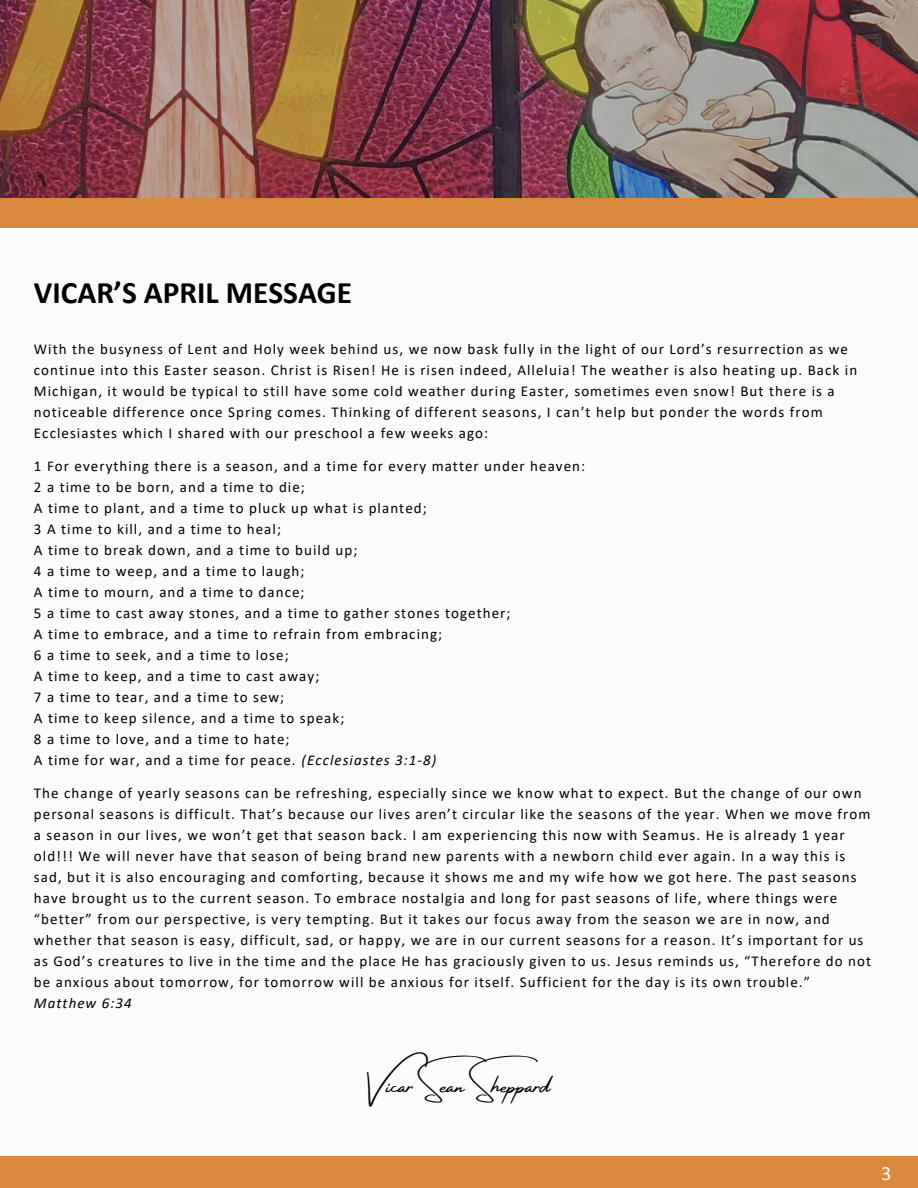
<style>
.page{position:relative;width:918px;height:1188px;background:#fbfbfb}
.page>*{position:absolute;margin:0;border:0;box-sizing:border-box;transform-origin:0 0}
.t1{font:700 31.35px "Calibri";color:#000}
.t2{font:25.05px "Amsterdam Four";color:#000}
.t3{font:21.9px "Canva Sans";color:#fff9f3}
.t4{font:20.4px "Calibri";color:#fff9f3}
.t5{font:15px/21px "Calibri";letter-spacing:.07em;color:#000}
.s1{font-style:italic}
</style>
<div class="page">
<div style="left:0;top:0;width:918px;height:227px;background:#db883f"></div>
<img style="left:0;top:0;width:918px;height:197px">
<div style="left:0;top:1156px;width:918px;height:32px;background:#db883f"></div>
<h1 class="t1" style="left:34px;top:279px;width:320px">VICAR’S APRIL MESSAGE</h1>
<p class="t5" style="left:34px;top:340px;width:825px">With the busyness of Lent and Holy week behind us, we now bask fully in the light of our Lord’s resurrection as we continue into this Easter season. Christ is Risen! He is risen indeed, Alleluia! The weather is also heating up. Back in Michigan, it would be typical to still have some cold weather during Easter, sometimes even snow! But there is a noticeable difference once Spring comes. Thinking of different seasons, I can’t help but ponder the words from Ecclesiastes which I shared with our preschool a few weeks ago:</p>
<p class="t5" style="left:34px;top:457px;width:553px">1 For everything there is a season, and a time for every matter under heaven:</p>
<p class="t5" style="left:34px;top:478px;width:273px">2 a time to be born, and a time to die;</p>
<p class="t5" style="left:34px;top:499px;width:394px">A time to plant, and a time to pluck up what is planted;</p>
<p class="t5" style="left:34px;top:520px;width:249px">3 A time to kill, and a time to heal;</p>
<p class="t5" style="left:34px;top:541px;width:325px">A time to break down, and a time to build up;</p>
<p class="t5" style="left:34px;top:562px;width:272px">4 a time to weep, and a time to laugh;</p>
<p class="t5" style="left:34px;top:583px;width:272px">A time to mourn, and a time to dance;</p>
<p class="t5" style="left:34px;top:604px;width:478px">5 a time to cast away stones, and a time to gather stones together;</p>
<p class="t5" style="left:34px;top:625px;width:410px">A time to embrace, and a time to refrain from embracing;</p>
<p class="t5" style="left:34px;top:646px;width:256px">6 a time to seek, and a time to lose;</p>
<p class="t5" style="left:34px;top:667px;width:287px">A time to keep, and a time to cast away;</p>
<p class="t5" style="left:34px;top:688px;width:252px">7 a time to tear, and a time to sew;</p>
<p class="t5" style="left:34px;top:709px;width:312px">A time to keep silence, and a time to speak;</p>
<h2 class="t5" style="left:34px;top:730px;width:257px">8 a time to love, and a time to hate;</h2>
<p class="t5" style="left:34px;top:751px;width:404px">A time for war, and a time for peace. <span class="s1">(Ecclesiastes 3:1-8)</span></p>
<p class="t5" style="left:34px;top:784px;width:839px">The change of yearly seasons can be refreshing, especially since we know what to expect. But the change of our own personal seasons is difficult. That’s because our lives aren’t circular like the seasons of the year. When we move from a season in our lives, we won’t get that season back. I am experiencing this now with Seamus. He is already 1 year old!!! We will never have that season of being brand new parents with a newborn child ever again. In a way this is sad, but it is also encouraging and comforting, because it shows me and my wife how we got here. The past seasons have brought us to the current season. To embrace nostalgia and long for past seasons of life, where things were “better” from our perspective, is very tempting. But it takes our focus away from the season we are in now, and whether that season is easy, difficult, sad, or happy, we are in our current seasons for a reason. It’s important for us as God’s creatures to live in the time and the place He has graciously given to us. Jesus reminds us, “Therefore do not be anxious about tomorrow, for tomorrow will be anxious for itself. Sufficient for the day is its own trouble.” <span class="s1">Matthew 6:34</span></p>
<p class="t2" style="left:367px;top:1072px;width:185px">Vicar Sean Sheppard</p>
<p class="t3" style="left:879px;top:1154px;width:14px">3</p>
<p class="t4" style="left:881px;top:1165px;width:12px">3</p>
</div>
